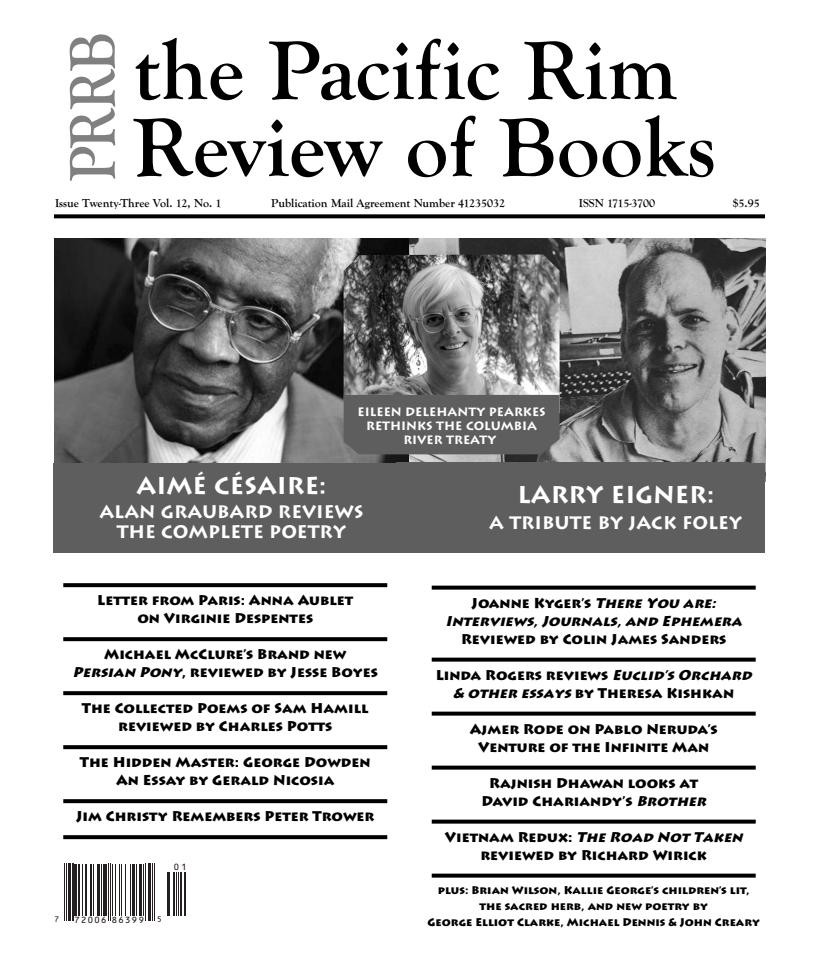
<style>
.page{position:relative;width:819px;height:972px;background:#fff}
.page>*{position:absolute;margin:0;border:0;box-sizing:border-box;transform-origin:0 0}
.t1{font:700 86px/77px "Goudy Old Style T";color:#000}
.t2{font:700 66.7px "Goudy Old Style T";color:#808080;scale:.87 1}
.t3{font:700 24px "Lithos";color:#fff}
.t4{font:700 18px/20px "Lithos";color:#fff;text-align:center}
.t5{font:900 14px/18px "Lithos Pro";color:#000;text-align:center}
.t6{font:italic 900 14px/18px "Lithos Pro";color:#000;text-align:center}
.t7{font:700 12px "Goudy Old Style T";color:#000}
.t8{font:700 12px/14px "Lithos";color:#fff;text-align:center}
.t9{font:900 11px/16px "Lithos Pro";color:#000;text-align:center}
.t10{font:9.9px "OCR B 10 BT";letter-spacing:.07em;color:#231f20}
.t11{font:8.9px "OCR B 10 BT";color:#231f20}
.s1{font-style:italic}
.s2{font-style:normal}
</style>
<div class="page">
<img style="left:409px;top:238px;width:356px;height:225px">
<img style="left:54px;top:238px;width:355px;height:225px">
<div style="left:397px;top:463px;width:352px;height:90px;background:#5e5e5e"></div>
<svg style="left:54px;top:214px;width:711px;height:4px;background:#161616"></svg>
<svg style="left:63px;top:583px;width:324px;height:4px"></svg>
<svg style="left:63px;top:637px;width:324px;height:4px"></svg>
<svg style="left:63px;top:691px;width:324px;height:4px"></svg>
<svg style="left:63px;top:745px;width:324px;height:4px"></svg>
<svg style="left:63px;top:799px;width:324px;height:4px"></svg>
<svg style="left:63px;top:835px;width:324px;height:4px"></svg>
<svg style="left:432px;top:586px;width:324px;height:4px"></svg>
<svg style="left:432px;top:766px;width:324px;height:4px"></svg>
<svg style="left:432px;top:874px;width:324px;height:4px"></svg>
<svg style="left:432px;top:658px;width:324px;height:4px"></svg>
<svg style="left:432px;top:820px;width:324px;height:4px"></svg>
<svg style="left:432px;top:712px;width:324px;height:4px"></svg>
<hr style="left:64px;top:864px;width:1px;height:57px;background:#231f20">
<hr style="left:66px;top:864px;width:1px;height:57px;background:#231f20">
<hr style="left:68px;top:864px;width:2px;height:57px;background:#231f20">
<hr style="left:72px;top:864px;width:1px;height:57px;background:#231f20">
<hr style="left:75px;top:864px;width:2px;height:51px;background:#231f20">
<hr style="left:78px;top:864px;width:2px;height:51px;background:#231f20">
<hr style="left:82px;top:864px;width:1px;height:51px;background:#231f20">
<hr style="left:85px;top:864px;width:2px;height:51px;background:#231f20">
<hr style="left:90px;top:864px;width:2px;height:51px;background:#231f20">
<hr style="left:93px;top:864px;width:1px;height:51px;background:#231f20">
<hr style="left:97px;top:864px;width:1px;height:51px;background:#231f20">
<hr style="left:100px;top:864px;width:1px;height:51px;background:#231f20">
<hr style="left:101px;top:864px;width:1px;height:51px;background:#231f20">
<hr style="left:103px;top:864px;width:4px;height:51px;background:#231f20">
<hr style="left:108px;top:864px;width:1px;height:57px;background:#231f20">
<hr style="left:110px;top:864px;width:1px;height:57px;background:#231f20">
<hr style="left:112px;top:864px;width:1px;height:51px;background:#231f20">
<hr style="left:115px;top:864px;width:1px;height:51px;background:#231f20">
<hr style="left:119px;top:864px;width:1px;height:51px;background:#231f20">
<hr style="left:121px;top:864px;width:1px;height:51px;background:#231f20">
<hr style="left:125px;top:864px;width:1px;height:51px;background:#231f20">
<hr style="left:130px;top:864px;width:1px;height:51px;background:#231f20">
<hr style="left:132px;top:864px;width:3px;height:51px;background:#231f20">
<hr style="left:136px;top:864px;width:1px;height:51px;background:#231f20">
<hr style="left:139px;top:864px;width:3px;height:51px;background:#231f20">
<hr style="left:143px;top:864px;width:1px;height:51px;background:#231f20">
<hr style="left:146px;top:864px;width:1px;height:57px;background:#231f20">
<hr style="left:149px;top:864px;width:2px;height:57px;background:#231f20">
<hr style="left:152px;top:864px;width:1px;height:57px;background:#231f20">
<hr style="left:154px;top:864px;width:1px;height:57px;background:#231f20">
<hr style="left:167px;top:872px;width:1px;height:43px;background:#231f20">
<hr style="left:169px;top:872px;width:1px;height:43px;background:#231f20">
<hr style="left:173px;top:872px;width:2px;height:43px;background:#231f20">
<hr style="left:176px;top:872px;width:1px;height:43px;background:#231f20">
<hr style="left:178px;top:872px;width:1px;height:43px;background:#231f20">
<hr style="left:180px;top:872px;width:2px;height:43px;background:#231f20">
<hr style="left:184px;top:872px;width:2px;height:43px;background:#231f20">
<div style="left:467px;top:463px;width:298px;height:90px;background:#5e5e5e"></div>
<div style="left:54px;top:463px;width:355px;height:90px;background:#5e5e5e"></div>
<img style="left:344px;top:254px;width:216px;height:141px">
<div style="left:344px;top:395px;width:216px;height:59px;background:#5e5e5e"></div>
<h2 class="t2" style="left:55px;top:181px;width:173px;rotate:-90deg">PRRB</h2>
<h1 class="t1" style="left:133px;top:32px;width:585px">the Pacific Rim<br>Review of Books</h1>
<p class="t7" style="left:55px;top:196px;width:168px">Issue Twenty-Three Vol. 12, No. 1</p>
<p class="t7" style="left:271px;top:196px;width:236px">Publication Mail Agreement Number 41235032</p>
<p class="t7" style="left:579px;top:196px;width:78px">ISSN 1715-3700</p>
<p class="t7" style="left:733px;top:196px;width:29px">$5.95</p>
<p class="t8" style="left:357px;top:404px;width:190px">EILEEN DELEHANTY PEARKES<br>RETHINKS THE COLUMBIA<br>RIVER TREATY</p>
<h3 class="t3" style="left:137px;top:472px;width:191px">AIMÉ CÉSAIRE:</h3>
<p class="t4" style="left:99px;top:502px;width:266px">ALAN GRAUBARD REVIEWS<br>THE COMPLETE POETRY</p>
<p class="t5" style="left:97px;top:591px;width:258px">Letter from Paris: Anna Aublet on Virginie Despentes</p>
<p class="t5" style="left:73px;top:645px;width:307px">Michael McClure’s Brand new<br><span class="s1">PersianPony</span>, reviewed by Jesse Boyes</p>
<p class="t5" style="left:82px;top:699px;width:288px">The Collected Poems of Sam Hamill reviewed by Charles Potts</p>
<p class="t5" style="left:80px;top:753px;width:292px">The Hidden Master: George Dowden<br>An Essay by Gerald Nicosia</p>
<p class="t5" style="left:76px;top:807px;width:300px">Jim Christy Remembers Peter Trower</p>
<p class="t10" style="left:173px;top:861px;width:15px">01</p>
<h3 class="t3" style="left:517px;top:481px;width:198px">LARRY EIGNER:</h3>
<p class="t4" style="left:489px;top:513px;width:255px">A TRIBUTE BY JACK FOLEY</p>
<p class="t6" style="left:446px;top:594px;width:298px"><span class="s2">Joanne Kyger’s</span> ThereYouare:<br>Interviews, Journals, and Ephemera</p>
<p class="t5" style="left:461px;top:630px;width:267px">Reviewed by Colin James Sanders</p>
<p class="t5" style="left:436px;top:666px;width:320px">Linda Rogers reviews <span class="s1">Euclid’sOrchard &amp; otheressays</span>by Theresa Kishkan</p>
<p class="t5" style="left:470px;top:720px;width:249px">Ajmer Rode on Pablo Neruda’s<br>Venture of the Infinite Man</p>
<p class="t5" style="left:481px;top:774px;width:228px">Rajnish Dhawan looks at<br>David Chariandy’s <span class="s1">Brother</span></p>
<p class="t5" style="left:445px;top:828px;width:302px">Vietnam Redux: <span class="s1">TheRoadNot Taken </span>reviewed by Richard Wirick</p>
<p class="t9" style="left:438px;top:882px;width:313px">plus: Brian Wilson, Kallie George’s children’s lit, the sacred herb, and new poetry by</p>
<p class="t10" style="left:74px;top:913px;width:72px">72006 86399</p>
<p class="t9" style="left:428px;top:914px;width:334px">George Elliot Clarke, Michael Dennis &amp; John Creary</p>
<p class="t11" style="left:54px;top:914px;width:7px">7</p>
<p class="t11" style="left:157px;top:914px;width:7px">5</p>
</div>
